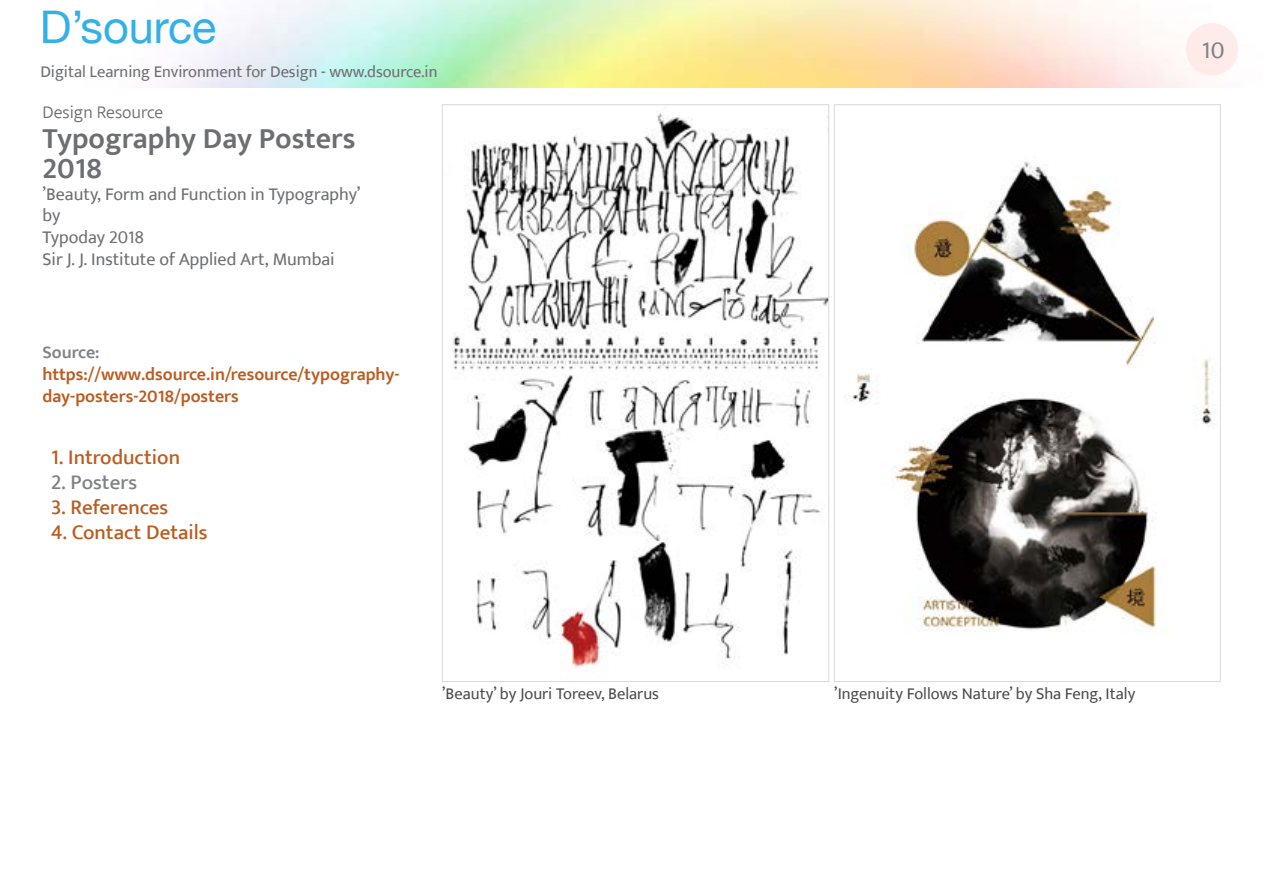
<style>
.page{position:relative;width:1263px;height:893px;background:#fff}
.page>*{position:absolute;margin:0;border:0;box-sizing:border-box;transform-origin:0 0}
.t1{font:45px "Helvetica Neue";color:#33b0e5}
.t2{font:600 30px/30px "Ek Mukta";color:#6d6e71}
.t3{font:24px "Ek Mukta";color:#808285}
.t4{font:500 21px "Ek Mukta";color:#bb5c20}
.t5{font:500 21px "Ek Mukta";color:#808285}
.t6{font:18px/21.6px "Ek Mukta";color:#6d6e71}
.t7{font:600 18px/21.6px "Ek Mukta";color:#bb5c20}
.t8{font:300 18px "Ek Mukta";color:#6d6e71}
.t9{font:600 18px "Ek Mukta";color:#808285}
.t10{font:16.5px "Ek Mukta";color:#4d4d4f}
.t11{font:16.5px "Ek Mukta";color:#6d6e71}
</style>
<div class="page">
<div style="left:1186px;top:23px;width:52px;height:52px;background:#feebea;border-radius:50%"></div>
<img style="left:844px;top:161px;width:372px;height:471px">
<img style="left:453px;top:113px;width:374px;height:555px">
<h1 class="t1" style="left:40px;top:0;width:178px">D’source</h1>
<p class="t11" style="left:40px;top:62px;width:399px">Digital Learning Environment for Design - www.dsource.in</p>
<p class="t8" style="left:43px;top:101px;width:122px">Design Resource</p>
<h2 class="t2" style="left:43px;top:123px;width:315px">Typography Day Posters<br>2018</h2>
<p class="t6" style="left:43px;top:183px;width:320px">’Beauty, Form and Function in Typography’ by<br>Typoday 2018<br>Sir J. J. Institute of Applied Art, Mumbai</p>
<p class="t9" style="left:43px;top:342px;width:59px">Source:</p>
<p class="t7" style="left:43px;top:363px;width:359px">https://www.dsource.in/resource/typography&shy;day-posters-2018/posters</p>
<p class="t4" style="left:51px;top:444px;width:131px">1. Introduction</p>
<p class="t5" style="left:51px;top:469px;width:88px">2. Posters</p>
<p class="t4" style="left:51px;top:494px;width:119px">3. References</p>
<p class="t4" style="left:51px;top:520px;width:158px">4. Contact Details</p>
<p class="t10" style="left:442px;top:684px;width:218px">’Beauty’ by Jouri Toreev, Belarus</p>
<p class="t10" style="left:834px;top:684px;width:302px">’Ingenuity Follows Nature’ by Sha Feng, Italy</p>
<h3 class="t3" style="left:1202px;top:35px;width:24px">10</h3>
</div>
